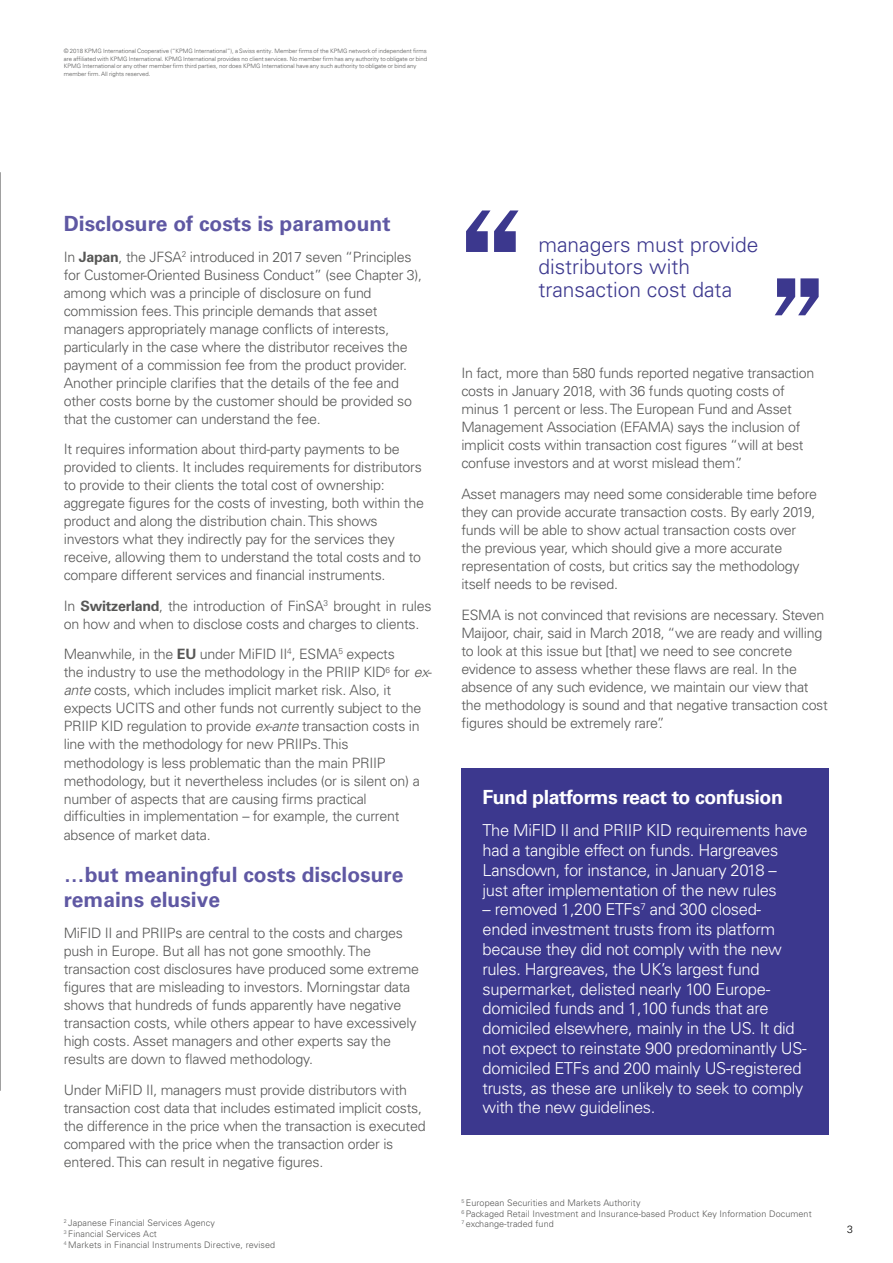
<style>
.page{position:relative;width:893px;height:1263px;background:#fff}
.page>*{position:absolute;margin:0;border:0;box-sizing:border-box;transform-origin:0 0}
.t1{font:700 21px/25.2px "Univers LT Std";color:#5f58a3}
.t2{font:300 21px/22.5px "Univers LT Std";color:#3c388e}
.t3{font:700 19.5px "Univers LT Std";letter-spacing:-.02em;color:#fff}
.t4{font:300 16.5px/19.8px "Univers LT Std";letter-spacing:-.02em;color:#fff}
.t5{font:300 14.25px/18px "Univers LT Std";letter-spacing:-.02em;color:#575756}
.t6{font:300 10.5px "Univers LT Std";color:#000}
.t7{font:300 9px/10.8px "Univers LT Std";letter-spacing:.01em;color:#575756}
.t8{font:300 6px/7.2px "Univers 45";color:#575756;text-align:justify}
.s1{font-weight:700}
.s2{font-family:"Univers";font-style:italic}
</style>
<div class="page">
<div style="left:461px;top:768px;width:368px;height:367px;background:#3c388e"></div>
<svg style="left:466px;top:210px;width:52px;height:42px"></svg>
<svg style="left:775px;top:278px;width:44px;height:37px"></svg>
<hr style="left:0;top:172px;width:1px;height:919px;background:#000">
<p class="t8" style="left:64px;top:48px;width:365px">© 2018 KPMG International Cooperative (“KPMG International”), a Swiss entity. Member firms of the KPMG network of independent firms are affiliated with KPMG International. KPMG International provides no client services. No member firm has any authority to obligate or bind KPMG International or any other member firm third parties, nor does KPMG International have any such authority to obligate or bind any</p>
<p class="t8" style="left:64px;top:71px;width:88px">member firm. All rights reserved.</p>
<h1 class="t1" style="left:64px;top:212px;width:328px">Disclosure of costs is paramount</h1>
<p class="t5" style="left:64px;top:248px;width:360px">In <span class="s1">Japan</span>, the JFSA<sup>2</sup> introduced in 2017 seven “Principles for Customer-Oriented Business Conduct” (see Chapter 3), among which was a principle of disclosure on fund commission fees. This principle demands that asset managers appropriately manage conflicts of interests, particularly in the case where the distributor receives the payment of a commission fee from the product provider.<br>Another principle clarifies that the details of the fee and other costs borne by the customer should be provided so that the customer can understand the fee.</p>
<p class="t5" style="left:64px;top:440px;width:362px">It requires information about third-party payments to be provided to clients. It includes requirements for distributors to provide to their clients the total cost of ownership: aggregate figures for the costs of investing, both within the product and along the distribution chain. This shows investors what they indirectly pay for the services they receive, allowing them to understand the total costs and to compare different services and financial instruments.</p>
<p class="t5" style="left:64px;top:597px;width:369px">In <span class="s1">Switzerland</span>, the introduction of FinSA<sup>3</sup> brought in rules on how and when to disclose costs and charges to clients.</p>
<p class="t5" style="left:64px;top:645px;width:369px">Meanwhile, in the <span class="s1">EU</span> under MiFID II<sup>4</sup>, ESMA<sup>5</sup> expects<br>the industry to use the methodology in the PRIIP KID<sup>6</sup> for <span class="s2">ex&shy;ante</span> costs, which includes implicit market risk. Also, it expects UCITS and other funds not currently subject to the PRIIP KID regulation to provide <span class="s2">ex-ante</span> transaction costs in line with the methodology for new PRIIPs.This methodology is less problematic than the main PRIIP methodology, but it nevertheless includes (or is silent on) a number of aspects that are causing firms practical difficulties in implementation – for example, the current</p>
<p class="t5" style="left:64px;top:826px;width:148px">absence of market data.</p>
<h1 class="t1" style="left:64px;top:862px;width:341px">…but meaningful costs disclosure remains elusive</h1>
<p class="t5" style="left:64px;top:924px;width:357px">MiFID II and PRIIPs are central to the costs and charges push in Europe. But all has not gone smoothly. The transaction cost disclosures have produced some extreme figures that are misleading to investors. Morningstar data shows that hundreds of funds apparently have negative transaction costs, while others appear to have excessively high costs. Asset managers and other experts say the results are down to flawed methodology.</p>
<p class="t5" style="left:64px;top:1080px;width:363px">Under MiFID II, managers must provide distributors with transaction cost data that includes estimated implicit costs, the difference in the price when the transaction is executed compared with the price when the transaction order is entered. This can result in negative figures.</p>
<p class="t7" style="left:64px;top:1218px;width:213px"><sup>2</sup> Japanese Financial Services Agency<br><sup>3</sup> Financial Services Act<br><sup>4</sup> Markets in Financial Instruments Directive, revised</p>
<h1 class="t2" style="left:538px;top:233px;width:222px">managers must provide distributors with transaction cost data</h1>
<p class="t5" style="left:461px;top:364px;width:355px">In fact, more than 580 funds reported negative transaction costs in January 2018, with 36 funds quoting costs of minus 1 percent or less. The European Fund and Asset Management Association (EFAMA) says the inclusion of implicit costs within transaction cost figures “will at best confuse investors and at worst mislead them”.</p>
<p class="t5" style="left:461px;top:485px;width:357px">Asset managers may need some considerable time before they can provide accurate transaction costs. By early 2019, funds will be able to show actual transaction costs over the previous year, which should give a more accurate representation of costs, but critics say the methodology itself needs to be revised.</p>
<p class="t5" style="left:461px;top:606px;width:368px">ESMA is not convinced that revisions are necessary. Steven Maijoor, chair, said in March 2018, “we are ready and willing to look at this issue but [that] we need to see concrete evidence to assess whether these flaws are real. In the absence of any such evidence, we maintain our view that the methodology is sound and that negative transaction cost figures should be extremely rare”.</p>
<h2 class="t3" style="left:483px;top:785px;width:302px">Fund platforms react to confusion</h2>
<p class="t4" style="left:483px;top:820px;width:327px">The MiFID II and PRIIP KID requirements have had a tangible effect on funds. Hargreaves Lansdown, for instance, in January 2018 –<br>just after implementation of the new rules</p>
<p class="t4" style="left:483px;top:900px;width:326px">– removed 1,200 ETFs<sup>7</sup> and 300 closed&shy;ended investment trusts from its platform because they did not comply with the new rules. Hargreaves, the UK’s largest fund supermarket, delisted nearly 100 Europe&shy;domiciled funds and 1,100 funds that are domiciled elsewhere, mainly in the US. It did not expect to reinstate 900 predominantly US&shy;domiciled ETFs and 200 mainly US-registered trusts, as these are unlikely to seek to comply with the new guidelines.</p>
<p class="t7" style="left:461px;top:1197px;width:352px"><sup>5</sup> European Securities and Markets Authority<br><sup>6</sup> Packaged Retail Investment and Insurance-based Product Key Information Document<br><sup>7</sup> exchange-traded fund</p>
<p class="t6" style="left:847px;top:1223px;width:7px">3</p>
</div>
